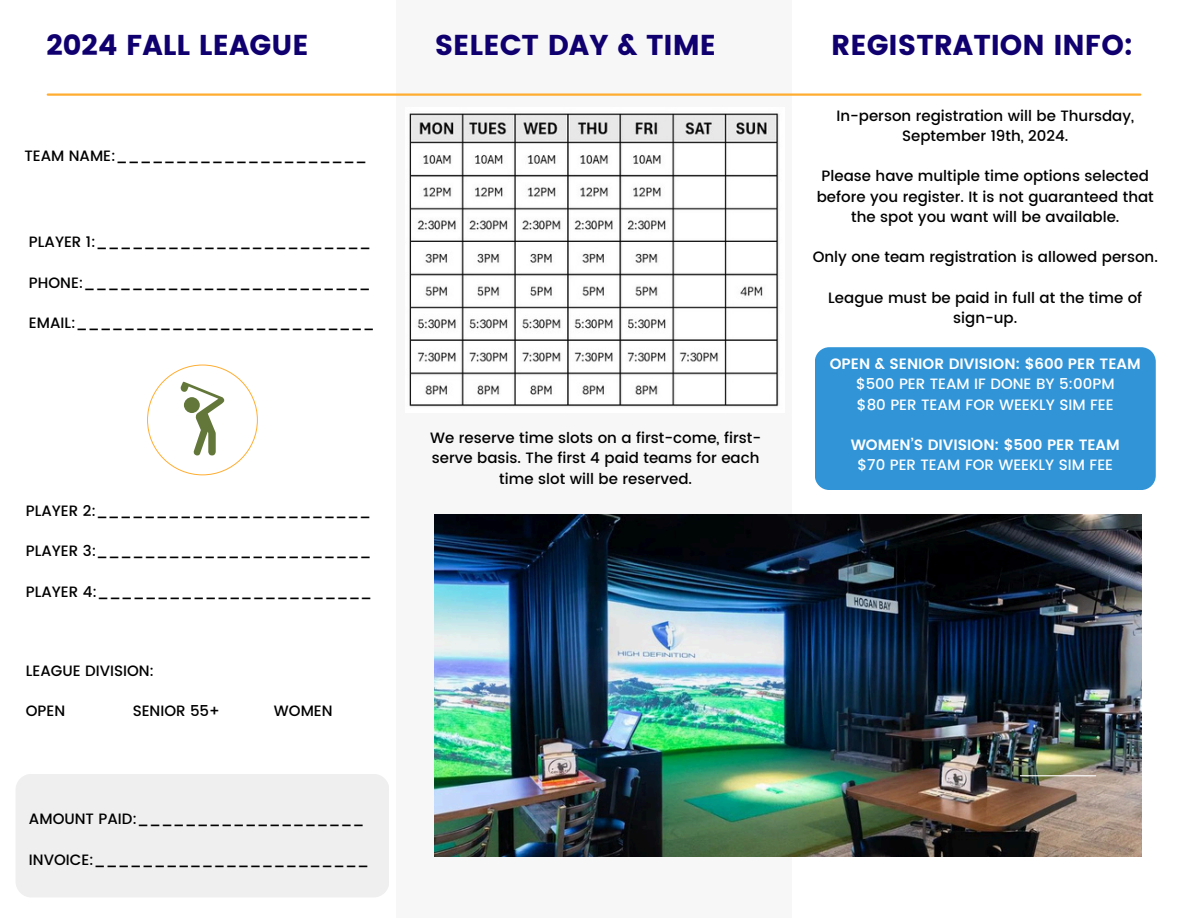
<style>
.page{position:relative;width:1188px;height:918px;background:#fff}
.page>*{position:absolute;margin:0;border:0;box-sizing:border-box;transform-origin:0 0}
.t1{font:28.65px "Poppins";color:#10006f}
.t2{font:500 15px/20.2px "Poppins";color:#000;text-align:center}
.t3{font:500 15px/20.2px "Poppins";color:#fff;text-align:center}
.t4{font:600 15px/20.2px "Poppins";color:#fff;text-align:center}
.s1{font-weight:600}
.s2{font-weight:500}
</style>
<div class="page">
<div style="left:396px;top:0;width:396px;height:918px;background:#f7f7f7"></div>
<img style="left:435px;top:514px;width:706px;height:342px">
<hr style="left:48px;top:93px;width:1092px;height:3px;background:#ffad30">
<svg style="left:147px;top:365px;width:111px;height:110px"></svg>
<div style="left:815px;top:347px;width:341px;height:143px;background:#3094d7;border-radius:14px"></div>
<hr style="left:1020px;top:775px;width:76px;height:1px;background:#fff">
<img style="left:409px;top:113px;width:370px;height:294px">
<div style="left:16px;top:774px;width:373px;height:124px;background:#efefef;border-radius:16px"></div>
<p class="t1" style="left:47px;top:28px;width:264px">2024 FALL LEAGUE</p>
<p class="t1" style="left:435px;top:28px;width:283px">SELECT DAY &amp; TIME</p>
<h1 class="t1" style="left:831px;top:28px;width:303px">REGISTRATION INFO:</h1>
<h2 class="t2" style="left:24px;top:145px;width:344px">TEAM NAME:_____________________</h2>
<h2 class="t2" style="left:29px;top:232px;width:343px">PLAYER 1:_______________________</h2>
<h2 class="t2" style="left:29px;top:273px;width:343px">PHONE:________________________</h2>
<h2 class="t2" style="left:29px;top:313px;width:347px">EMAIL:_________________________</h2>
<p class="t2" style="left:26px;top:500px;width:347px">PLAYER 2:_______________________</p>
<p class="t2" style="left:26px;top:541px;width:347px">PLAYER 3:_______________________</p>
<h2 class="t2" style="left:26px;top:581px;width:348px">PLAYER 4:_______________________</h2>
<h2 class="t2" style="left:26px;top:660px;width:130px">LEAGUE DIVISION:</h2>
<h2 class="t2" style="left:26px;top:701px;width:41px">OPEN</h2>
<h2 class="t2" style="left:133px;top:701px;width:89px">SENIOR 55+</h2>
<h2 class="t2" style="left:274px;top:701px;width:60px">WOMEN</h2>
<h2 class="t2" style="left:29px;top:809px;width:337px">AMOUNT PAID:___________________</h2>
<h2 class="t2" style="left:29px;top:850px;width:342px">INVOICE:_______________________</h2>
<p class="t2" style="left:430px;top:428px;width:333px">We reserve time slots on a first-come, first&shy;serve basis. The first 4 paid teams for each time slot will be reserved.</p>
<p class="t2" style="left:836px;top:105px;width:299px">In-person registration will be Thursday,<br>September 19th, 2024.</p>
<p class="t2" style="left:817px;top:166px;width:339px">Please have multiple time options selected before you register. It is not guaranteed that the spot you want will be available.</p>
<h2 class="t2" style="left:813px;top:247px;width:347px">Only one team registration is allowed person.</h2>
<h2 class="t2" style="left:828px;top:288px;width:316px">League must be paid in full at the time of sign-up.</h2>
<h1 class="t3" style="left:830px;top:354px;width:313px"><span class="s1">OPEN &amp; SENIOR DIVISION: $600 PER TEAM </span>$500 PER TEAM IF DONE BY 5:00PM<br>$80 PER TEAM FOR WEEKLY SIM FEE</h1>
<p class="t4" style="left:851px;top:435px;width:271px">WOMEN’S DIVISION: $500 PER TEAM <span class="s2">$70 PER TEAM FOR WEEKLY SIM FEE</span></p>
</div>
